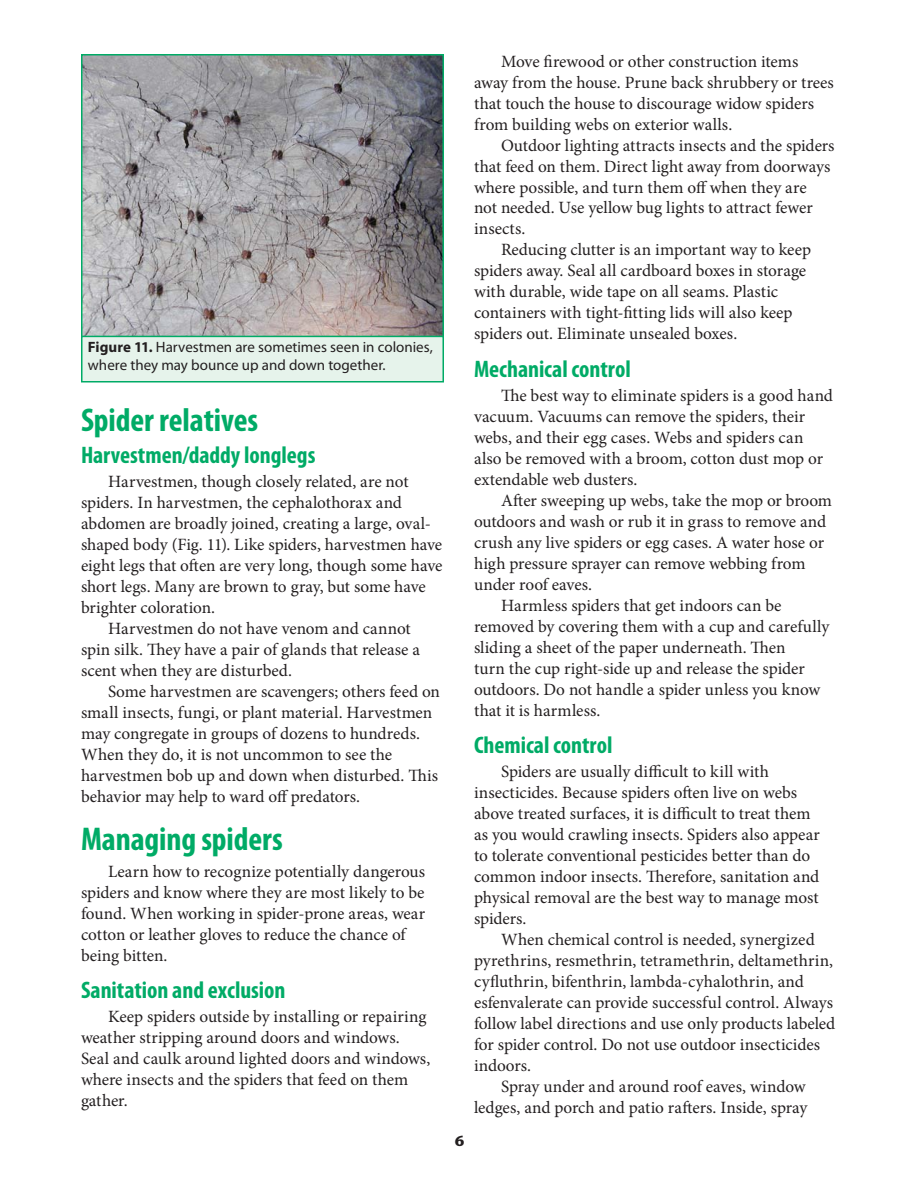
<style>
.page{position:relative;width:918px;height:1188px;background:#fff}
.page>*{position:absolute;margin:0;border:0;box-sizing:border-box;transform-origin:0 0}
.Main_heads{font:700 condensed 33px "Myriad Pro";letter-spacing:-.005em;color:#00ab66}
.subheads{font:700 condensed 24px "Myriad Pro";color:#00ab66}
.body_text{font:17.25px/21px "Minion Pro";color:#231f20}
.t1{font:700 condensed 15.75px "Myriad Pro";color:#231f20;scale:1.43 1}
.captions{font:15px/18px "Myriad Pro";color:#231f20}
.s1{font-weight:700}
</style>
<div class="page">
<img style="left:84px;top:57px;width:357px;height:278px">
<div style="left:81px;top:54px;width:363px;height:284px;border:2px solid #00ab66"></div>
<div style="left:82px;top:336px;width:361px;height:46px;background:#e6f3eb"></div>
<div style="left:81px;top:336px;width:363px;height:46px;border:2px solid #00ab66"></div>
<p class="captions" style="left:88px;top:338px;width:347px"><span class="s1">Figure 11.</span> Harvestmen are sometimes seen in colonies, where they may bounce up and down together.</p>
<p class="Main_heads" style="left:81px;top:400px;width:179px">Spider relatives</p>
<p class="subheads" style="left:81px;top:440px;width:236px">Harvestmen/daddy longlegs</p>
<p class="body_text" style="left:81px;top:471px;width:363px;text-indent:27px">Harvestmen, though closely related, are not spiders. In harvestmen, the cephalothorax and abdomen are broadly joined, creating a large, oval&shy;shaped body (Fig. 11). Like spiders, harvestmen have eight legs that often are very long, though some have short legs. Many are brown to gray, but some have brighter coloration.</p>
<p class="body_text" style="left:81px;top:618px;width:341px;text-indent:27px">Harvestmen do not have venom and cannot spin silk. They have a pair of glands that release a scent when they are disturbed.</p>
<p class="body_text" style="left:81px;top:681px;width:361px;text-indent:27px">Some harvestmen are scavengers; others feed on small insects, fungi, or plant material. Harvestmen may congregate in groups of dozens to hundreds.<br>When they do, it is not uncommon to see the harvestmen bob up and down when disturbed. This behavior may help to ward off predators.</p>
<p class="Main_heads" style="left:81px;top:819px;width:203px">Managing spiders</p>
<p class="body_text" style="left:81px;top:861px;width:346px;text-indent:27px">Learn how to recognize potentially dangerous spiders and know where they are most likely to be found. When working in spider-prone areas, wear cotton or leather gloves to reduce the chance of being bitten.</p>
<p class="subheads" style="left:81px;top:975px;width:206px">Sanitation and exclusion</p>
<p class="body_text" style="left:81px;top:1006px;width:351px;text-indent:27px">Keep spiders outside by installing or repairing weather stripping around doors and windows.<br>Seal and caulk around lighted doors and windows, where insects and the spiders that feed on them gather.</p>
<p class="t1" style="left:455px;top:1131px;width:8px">6</p>
<p class="body_text" style="left:474px;top:51px;width:361px;text-indent:27px">Move firewood or other construction items away from the house. Prune back shrubbery or trees that touch the house to discourage widow spiders from building webs on exterior walls.</p>
<p class="body_text" style="left:474px;top:135px;width:362px;text-indent:27px">Outdoor lighting attracts insects and the spiders that feed on them. Direct light away from doorways where possible, and turn them off when they are<br>not needed. Use yellow bug lights to attract fewer insects.</p>
<p class="body_text" style="left:474px;top:240px;width:339px;text-indent:27px">Reducing clutter is an important way to keep spiders away. Seal all cardboard boxes in storage with durable, wide tape on all seams. Plastic containers with tight-fitting lids will also keep spiders out. Eliminate unsealed boxes.</p>
<p class="subheads" style="left:474px;top:354px;width:158px">Mechanical control</p>
<p class="body_text" style="left:474px;top:385px;width:361px;text-indent:27px">The best way to eliminate spiders is a good hand vacuum. Vacuums can remove the spiders, their webs, and their egg cases. Webs and spiders can also be removed with a broom, cotton dust mop or extendable web dusters.</p>
<p class="body_text" style="left:474px;top:490px;width:360px;text-indent:27px">After sweeping up webs, take the mop or broom outdoors and wash or rub it in grass to remove and crush any live spiders or egg cases. A water hose or high pressure sprayer can remove webbing from under roof eaves.</p>
<p class="body_text" style="left:474px;top:595px;width:357px;text-indent:27px">Harmless spiders that get indoors can be removed by covering them with a cup and carefully sliding a sheet of the paper underneath. Then<br>turn the cup right-side up and release the spider outdoors. Do not handle a spider unless you know that it is harmless.</p>
<p class="subheads" style="left:474px;top:730px;width:140px">Chemical control</p>
<p class="body_text" style="left:474px;top:761px;width:348px;text-indent:27px">Spiders are usually difficult to kill with insecticides. Because spiders often live on webs above treated surfaces, it is difficult to treat them as you would crawling insects. Spiders also appear to tolerate conventional pesticides better than do common indoor insects. Therefore, sanitation and physical removal are the best way to manage most spiders.</p>
<p class="body_text" style="left:474px;top:929px;width:363px;text-indent:27px">When chemical control is needed, synergized pyrethrins, resmethrin, tetramethrin, deltamethrin, cyfluthrin, bifenthrin, lambda-cyhalothrin, and esfenvalerate can provide successful control. Always follow label directions and use only products labeled for spider control. Do not use outdoor insecticides indoors.</p>
<p class="body_text" style="left:474px;top:1076px;width:335px;text-align:right">Spray under and around roof eaves, window ledges, and porch and patio rafters. Inside, spray</p>
</div>
